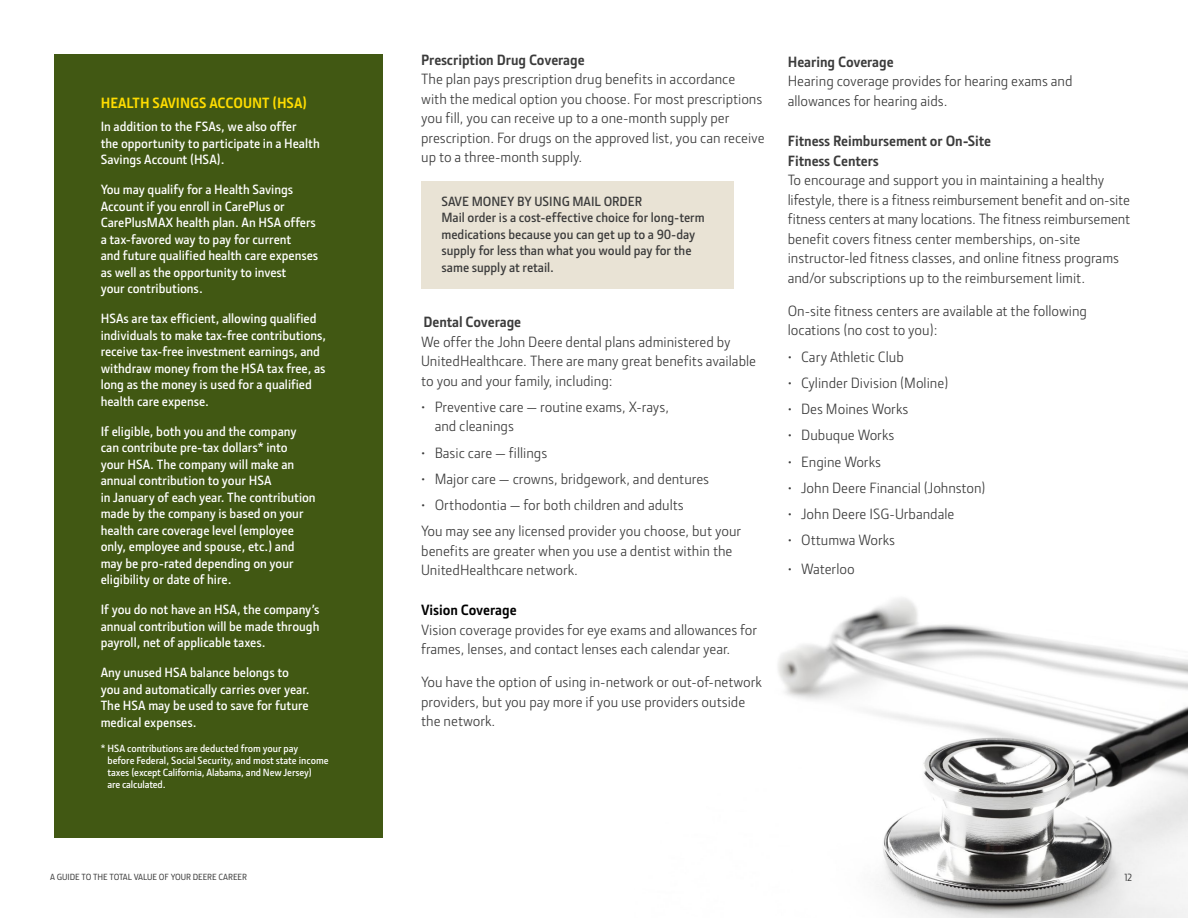
<style>
.page{position:relative;width:1188px;height:918px;background:#fff}
.page>*{position:absolute;margin:0;border:0;box-sizing:border-box;transform-origin:0 0}
.t1{font:15px/19.5px "JD Sans Pro";color:#3b3b3b}
.t2{font:700 15px/19.8px "JD Sans Pro";color:#3b3b3b}
.t3{font:700 15px "JD Sans Pro";color:#fd0}
.t4{font:700 15px "JD Sans Pro";color:#000}
.t5{font:600 13.5px/16.5px "JD Sans Pro";color:#fff}
.t6{font:600 13.5px/16.5px "JD Sans Pro";color:#3b3b3b}
.t7{font:600 10.5px/12px "JD Sans Pro";letter-spacing:-.01em;color:#fff}
.t8{font:500 10.5px "JD Sans Pro";color:#3b3b3b}
.t9{font:500 9px "JD Sans Pro";color:#3b3b3b}
</style>
<div class="page">
<img style="left:778px;top:598px;width:410px;height:320px">
<div style="left:421px;top:181px;width:312px;height:108px;background:#e9e3d5"></div>
<div style="left:54px;top:54px;width:328px;height:783px;background:#415813"></div>
<p class="t3" style="left:101px;top:93px;width:208px">HEALTH SAVINGS ACCOUNT (HSA)</p>
<p class="t5" style="left:101px;top:118px;width:221px">In addition to the FSAs, we also offer<br>the opportunity to participate in a Health<br>Savings Account (HSA).</p>
<p class="t5" style="left:101px;top:181px;width:219px">You may qualify for a Health Savings Account if you enroll in CarePlus or CarePlusMAX health plan. An HSA offers a tax-favored way to pay for current<br>and future qualified health care expenses as well as the opportunity to invest<br>your contributions.</p>
<p class="t5" style="left:101px;top:310px;width:227px">HSAs are tax efficient, allowing qualified individuals to make tax-free contributions, receive tax-free investment earnings, and withdraw money from the HSA tax free, as long as the money is used for a qualified health care expense.</p>
<p class="t5" style="left:101px;top:423px;width:216px">If eligible, both you and the company can contribute pre-tax dollars* into<br>your HSA. The company will make an annual contribution to your HSA<br>in January of each year. The contribution made by the company is based on your health care coverage level (employee only, employee and spouse, etc.) and may be pro-rated depending on your eligibility or date of hire.</p>
<p class="t5" style="left:101px;top:601px;width:220px;text-align:justify">If you do not have an HSA, the company’s annual contribution will be made through payroll, net of applicable taxes.</p>
<p class="t5" style="left:101px;top:664px;width:211px">Any unused HSA balance belongs to you and automatically carries over year.<br>The HSA may be used to save for future medical expenses.</p>
<p class="t7" style="left:107px;top:743px;width:223px;text-indent:-7px">* HSA contributions are deducted from your pay<br>before Federal, Social Security, and most state income taxes (except California, Alabama, and New Jersey)<br>are calculated.</p>
<p class="t2" style="left:421px;top:49px;width:165px">Prescription Drug Coverage</p>
<p class="t1" style="left:421px;top:69px;width:345px">The plan pays prescription drug benefits in accordance with the medical option you choose. For most prescriptions you fill, you can receive up to a one-month supply per prescription. For drugs on the approved list, you can receive up to a three-month supply.</p>
<p class="t6" style="left:441px;top:193px;width:265px">SAVE MONEY BY USING MAIL ORDER<br>Mail order is a cost-effective choice for long-term medications because you can get up to a 90-day supply for less than what you would pay for the same supply at retail.</p>
<p class="t2" style="left:424px;top:312px;width:99px">Dental Coverage</p>
<p class="t1" style="left:421px;top:331px;width:336px">We offer the John Deere dental plans administered by<br>UnitedHealthcare. There are many great benefits available to you and your family, including:</p>
<p class="t1" style="left:435px;top:397px;width:236px;text-indent:-14px">• Preventive care — routine exams, X-rays, and cleanings</p>
<p class="t1" style="left:421px;top:442px;width:128px">• Basic care — fillings</p>
<p class="t1" style="left:421px;top:469px;width:289px">• Major care — crowns, bridgework, and dentures</p>
<p class="t1" style="left:421px;top:492px;width:322px;line-height:26.2px">• Orthodontia — for both children and adults<br>You may see any licensed provider you choose, but your</p>
<p class="t1" style="left:421px;top:541px;width:313px">benefits are greater when you use a dentist within the<br>UnitedHealthcare network.</p>
<p class="t4" style="left:421px;top:600px;width:97px">Vision Coverage</p>
<p class="t1" style="left:421px;top:619px;width:337px">Vision coverage provides for eye exams and allowances for frames, lenses, and contact lenses each calendar year.</p>
<p class="t1" style="left:421px;top:672px;width:342px">You have the option of using in-network or out-of-network providers, but you pay more if you use providers outside the network.</p>
<p class="t2" style="left:788px;top:52px;width:108px">Hearing Coverage</p>
<p class="t1" style="left:788px;top:71px;width:286px">Hearing coverage provides for hearing exams and allowances for hearing aids.</p>
<p class="t2" style="left:788px;top:130px;width:205px">Fitness Reimbursement or On-Site<br>Fitness Centers</p>
<p class="t1" style="left:788px;top:170px;width:344px">To encourage and support you in maintaining a healthy lifestyle, there is a fitness reimbursement benefit and on-site fitness centers at many locations. The fitness reimbursement benefit covers fitness center memberships, on-site instructor-led fitness classes, and online fitness programs and/or subscriptions up to the reimbursement limit.</p>
<p class="t1" style="left:788px;top:300px;width:301px">On-site fitness centers are available at the following locations (no cost to you):</p>
<p class="t1" style="left:788px;top:346px;width:118px">• Cary Athletic Club</p>
<p class="t1" style="left:788px;top:373px;width:162px">• Cylinder Division (Moline)</p>
<p class="t1" style="left:788px;top:399px;width:122px">• Des Moines Works</p>
<p class="t1" style="left:788px;top:425px;width:108px">• Dubuque Works</p>
<p class="t1" style="left:788px;top:451px;width:95px">• Engine Works</p>
<p class="t1" style="left:788px;top:478px;width:199px">• John Deere Financial (Johnston)</p>
<p class="t1" style="left:788px;top:504px;width:168px">• John Deere ISG-Urbandale</p>
<p class="t1" style="left:788px;top:530px;width:109px">• Ottumwa Works</p>
<p class="t1" style="left:788px;top:558px;width:69px">• Waterloo</p>
<p class="t9" style="left:50px;top:871px;width:198px">A GUIDE TO THE TOTAL VALUE OF YOUR DEERE CAREER</p>
<p class="t8" style="left:1124px;top:870px;width:10px">12</p>
</div>
